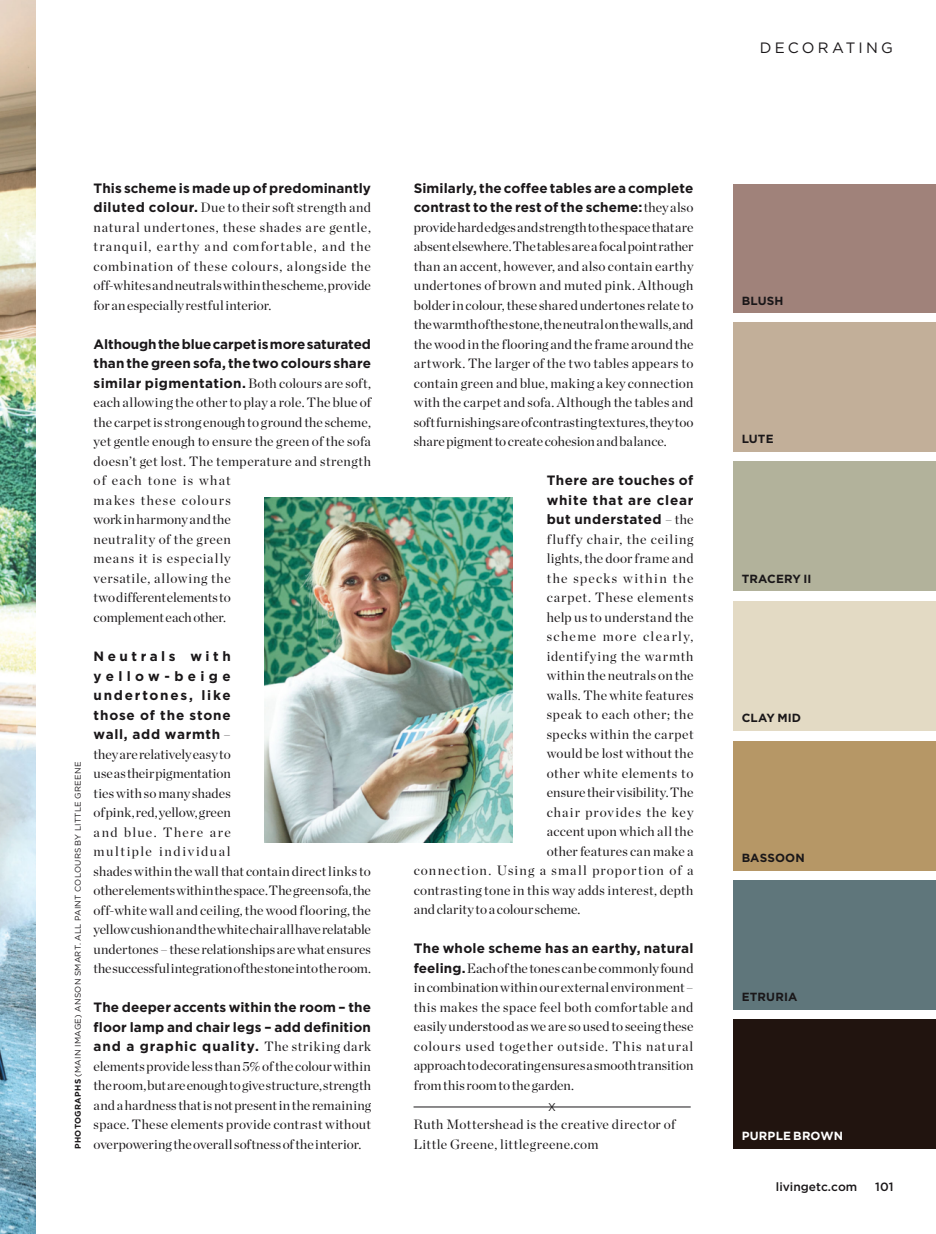
<style>
.page{position:relative;width:936px;height:1234px;background:#fff}
.page>*{position:absolute;margin:0;border:0;box-sizing:border-box;transform-origin:0 0}
.t1{font:15px "Gotham";letter-spacing:.215em;color:#1a1719}
.t2{font:13.5px/19.5px "Chronicle Display";letter-spacing:.02em;color:#1a1719;text-align:justify}
.t3{font:700 13.5px/19.5px "Gotham";letter-spacing:.015em;color:#1a1719;text-align:justify}
.t4{font:13.5px "Chronicle Display";letter-spacing:.075em;color:#1a1719}
.t5{font:13.5px "Chronicle Display";letter-spacing:.07em;color:#1a1719}
.t6{font:13.5px "Chronicle Display";letter-spacing:.1em;color:#1a1719}
.t7{font:13.5px "Chronicle Display";color:#1a1719}
.t8{font:13.5px "Chronicle Display";letter-spacing:.04em;color:#1a1719}
.t9{font:13.5px "Chronicle Display";letter-spacing:.055em;color:#1a1719}
.t10{font:13.5px "Chronicle Display";letter-spacing:.05em;color:#1a1719}
.t11{font:13.5px "Chronicle Display";letter-spacing:.045em;color:#1a1719}
.t12{font:500 12px "Gotham";color:#1a1719}
.t13{font:700 11.85px "Gotham";letter-spacing:.01em;color:#1a1719}
.t14{font:700 11.85px "Gotham";letter-spacing:.015em;color:#fff}
.t15{font:11.25px "Gotham";color:#1a1719;scale:.95 1}
.t16{font:8.25px "Gotham";letter-spacing:.03em;color:#1a1719}
.s1{font-weight:700}
.s2{font-family:"Gotham";font-weight:700}
.s3{font-family:"Chronicle Display";font-weight:400}
</style>
<div class="page">
<div style="left:733px;top:1018px;width:202px;height:130px;background:#21140f"></div>
<div style="left:733px;top:740px;width:202px;height:130px;background:#b69766"></div>
<div style="left:733px;top:461px;width:202px;height:130px;background:#b2b29b"></div>
<div style="left:733px;top:879px;width:202px;height:130px;background:#5f767b"></div>
<div style="left:733px;top:600px;width:202px;height:130px;background:#e3dac4"></div>
<div style="left:733px;top:322px;width:202px;height:129px;background:#c2af99"></div>
<div style="left:733px;top:184px;width:202px;height:128px;background:#a0827a"></div>
<img style="left:0;top:0;width:35px;height:1233px">
<hr style="left:413px;top:1106px;width:277px;height:1px;background:#1a1719">
<img style="left:265px;top:497px;width:247px;height:345px">
<p class="t1" style="left:760px;top:39px;width:134px">DECORATING</p>
<p class="t16" style="left:73px;top:1148px;width:388px;rotate:-90deg"><span class="s1">PHOTOGRAPHS</span> (MAIN IMAGE) ANSON SMART. ALL PAINT COLOURS BY LITTLE GREENE</p>
<p class="t3" style="left:94px;top:178px;width:279px">This scheme is made up of predominantly</p>
<p class="t2" style="left:94px;top:197px;width:279px"><span class="s2">diluted colour.</span> Due to their soft strength and natural undertones, these shades are gentle, tranquil, earthy and comfortable, and the combination of these colours, alongside the off-whites and neutrals within the scheme, provide for an especially restful interior.</p>
<p class="t3" style="left:94px;top:334px;width:279px">Although the blue carpet is more saturated than the green sofa, the two colours share similar pigmentation. <span class="s3">Both colours are soft,</span></p>
<p class="t2" style="left:94px;top:392px;width:279px;text-align:left">each allowing the other to play a role. The blue of the carpet is strong enough to ground the scheme, yet gentle enough to ensure the green of the sofa doesn’t get lost. The temperature and strength of each tone is what<br>makes these colours<br>work in harmony and the<br>neutrality of the green<br>means it is especially<br>versatile, allowing the<br>two different elements to<br>complement each other.</p>
<p class="t3" style="left:94px;top:646px;width:139px">Neutrals with yellow-beige undertones, like those of the stone wall, add warmth <span class="s3">–</span></p>
<p class="t2" style="left:94px;top:743px;width:279px;text-align:left">they are relatively easy to<br>use as their pigmentation<br>ties with so many shades<br>of pink, red, yellow, green<br>and blue. There are<br>multiple individual<br>shades within the wall that contain direct links to other elements within the space. The green sofa, the off-white wall and ceiling, the wood flooring, the yellow cushion and the white chair all have relatable undertones – these relationships are what ensures the successful integration of the stone into the room.</p>
<p class="t3" style="left:94px;top:997px;width:279px">The deeper accents within the room – the floor lamp and chair legs – add definition and a graphic quality. <span class="s3">The striking dark</span></p>
<p class="t2" style="left:94px;top:1054px;width:279px">elements provide less than 5% of the colour within the room, but are enough to give structure, strength and a hardness that is not present in the remaining space. These elements provide contrast without overpowering the overall softness of the interior.</p>
<p class="t3" style="left:414px;top:178px;width:281px">Similarly, the coffee tables are a complete contrast to the rest of the scheme: <span class="s3">they also</span></p>
<p class="t2" style="left:414px;top:216px;width:281px">provide hard edges and strength to the space that are absent elsewhere. The tables are a focal point rather than an accent, however, and also contain earthy undertones of brown and muted pink. Although bolder in colour, these shared undertones relate to the warmth of the stone, the neutral on the walls, and the wood in the flooring and the frame around the artwork. The larger of the two tables appears to contain green and blue, making a key connection with the carpet and sofa. Although the tables and soft furnishings are of contrasting textures, they too share pigment to create cohesion and balance.</p>
<p class="t3" style="left:546px;top:470px;width:148px">There are touches of white that are clear but understated <span class="s3">– the</span></p>
<p class="t5" style="left:546px;top:528px;width:148px">fluffy chair, the ceiling</p>
<p class="t2" style="left:546px;top:547px;width:148px">lights, the door frame and</p>
<p class="t6" style="left:546px;top:567px;width:148px">the specks within the</p>
<p class="t9" style="left:546px;top:587px;width:148px">carpet. These elements</p>
<p class="t2" style="left:546px;top:606px;width:148px">help us to understand the</p>
<p class="t6" style="left:546px;top:626px;width:148px">scheme more clearly,</p>
<p class="t5" style="left:546px;top:645px;width:148px">identifying the warmth</p>
<p class="t2" style="left:546px;top:664px;width:148px">within the neutrals on the</p>
<p class="t2" style="left:546px;top:684px;width:148px">walls. The white features</p>
<p class="t10" style="left:546px;top:704px;width:148px">speak to each other; the</p>
<p class="t8" style="left:546px;top:723px;width:148px">specks within the carpet</p>
<p class="t2" style="left:546px;top:742px;width:148px">would be lost without the</p>
<p class="t11" style="left:546px;top:762px;width:148px">other white elements to</p>
<p class="t2" style="left:546px;top:781px;width:148px">ensure their visibility. The</p>
<p class="t4" style="left:546px;top:801px;width:148px">chair provides the key</p>
<p class="t2" style="left:546px;top:820px;width:148px">accent upon which all the</p>
<p class="t2" style="left:546px;top:840px;width:148px">other features can make a</p>
<p class="t4" style="left:414px;top:860px;width:281px">connection. Using a small proportion of a</p>
<p class="t2" style="left:414px;top:879px;width:281px">contrasting tone in this way adds interest, depth</p>
<p class="t7" style="left:414px;top:899px;width:168px">and clarity to a colour scheme.</p>
<p class="t3" style="left:414px;top:938px;width:281px">The whole scheme has an earthy, natural</p>
<p class="t2" style="left:414px;top:957px;width:281px"><span class="s2">feeling.</span> Each of the tones can be commonly found in combination within our external environment – this makes the space feel both comfortable and easily understood as we are so used to seeing these colours used together outside. This natural approach to decorating ensures a smooth transition from this room to the garden.</p>
<p class="t15" style="left:548px;top:1099px;width:10px">X</p>
<p class="t2" style="left:413px;top:1113px;width:263px">Ruth Mottershead is the creative director of<br>Little Greene, littlegreene.com</p>
<p class="t13" style="left:741px;top:292px;width:43px">BLUSH</p>
<p class="t13" style="left:741px;top:431px;width:33px">LUTE</p>
<p class="t13" style="left:741px;top:570px;width:71px">TRACERY II</p>
<p class="t13" style="left:741px;top:710px;width:61px">CLAY MID</p>
<p class="t13" style="left:741px;top:850px;width:64px">BASSOON</p>
<p class="t13" style="left:741px;top:988px;width:57px">ETRURIA</p>
<p class="t14" style="left:741px;top:1127px;width:103px">PURPLE BROWN</p>
<p class="t12" style="left:775px;top:1178px;width:83px">livingetc.com</p>
<p class="t12" style="left:875px;top:1178px;width:20px">101</p>
</div>
